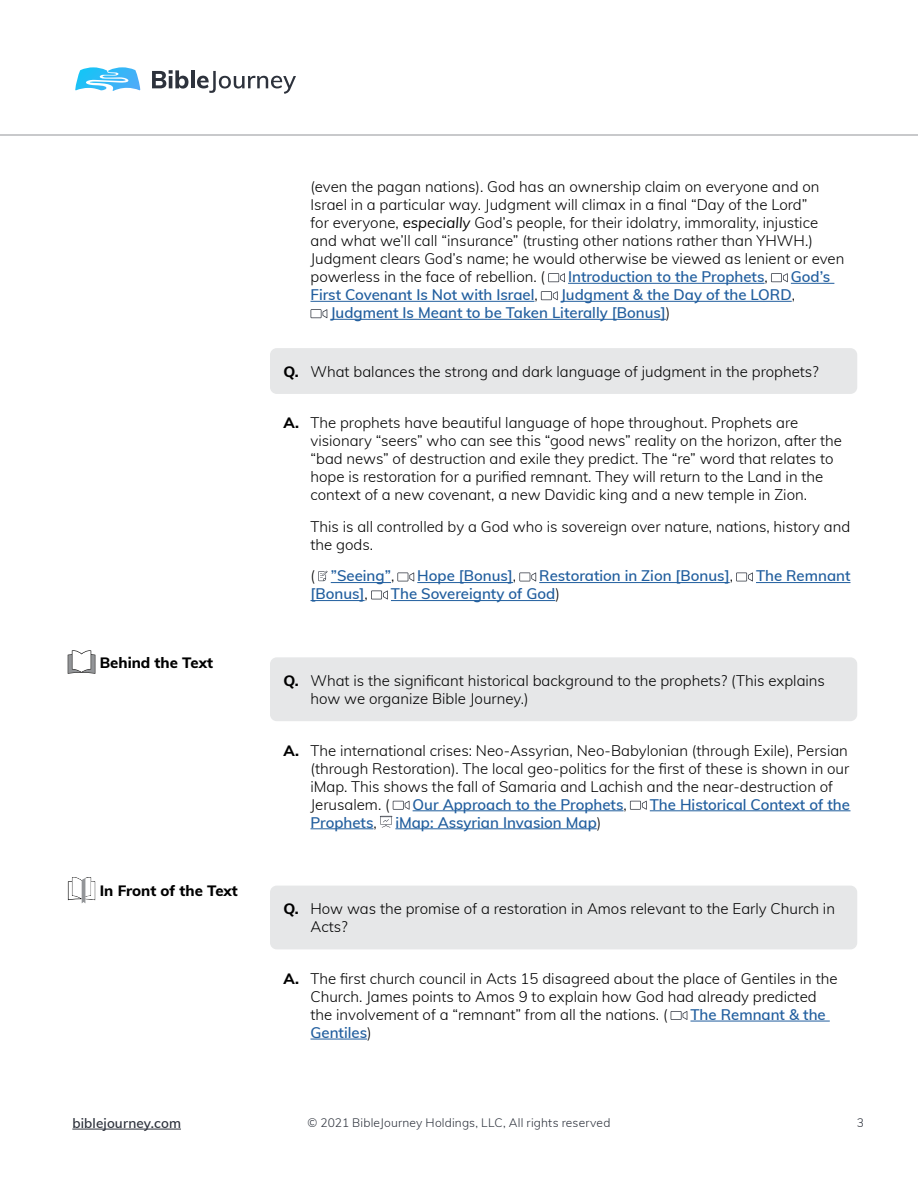
<style>
.page{position:relative;width:918px;height:1188px;background:#fff}
.page>*{position:absolute;margin:0;border:0;box-sizing:border-box;transform-origin:0 0}
.t1{font:300 15px/18px "Muli";color:#000}
.t2{font:600 15px/18px "Muli";color:#215e9e}
.t3{font:800 15px "Muli";color:#000}
.t4{font:600 13.5px "Muli";letter-spacing:.01em;color:#2d323c}
.t5{font:300 12px "Muli";letter-spacing:.015em;color:#2d323c}
.s1{font-weight:400;font-style:italic}
.s2{font-weight:300;color:#000}
.s3{font-weight:800}
</style>
<div class="page">
<svg style="left:0;top:70px;width:918px;height:65px"></svg>
<svg style="left:152px;top:70px;width:37px;height:19px"></svg>
<hr style="left:191px;top:70px;width:4px;height:18px;background:#2d323c">
<svg style="left:197px;top:71px;width:99px;height:23px"></svg>
<svg style="left:75px;top:67px;width:65px;height:24px"></svg>
<hr style="left:72px;top:1129px;width:109px;height:1px;background:#2d323c">
<hr style="left:568px;top:283px;width:197px;height:1px;background:#215e9e">
<hr style="left:791px;top:283px;width:43px;height:1px;background:#215e9e">
<hr style="left:310px;top:301px;width:224px;height:1px;background:#215e9e">
<hr style="left:561px;top:301px;width:231px;height:1px;background:#215e9e">
<hr style="left:330px;top:319px;width:336px;height:1px;background:#215e9e">
<div style="left:270px;top:348px;width:587px;height:46px;background:#e6e7e8;border-radius:7px"></div>
<hr style="left:331px;top:582px;width:60px;height:1px;background:#215e9e">
<hr style="left:417px;top:582px;width:96px;height:1px;background:#215e9e">
<hr style="left:539px;top:582px;width:191px;height:1px;background:#215e9e">
<hr style="left:756px;top:582px;width:95px;height:1px;background:#215e9e">
<hr style="left:310px;top:600px;width:55px;height:1px;background:#215e9e">
<hr style="left:391px;top:600px;width:164px;height:1px;background:#215e9e">
<div style="left:270px;top:657px;width:587px;height:64px;background:#e6e7e8;border-radius:7px"></div>
<hr style="left:413px;top:810px;width:211px;height:1px;background:#215e9e">
<hr style="left:650px;top:810px;width:201px;height:1px;background:#215e9e">
<hr style="left:310px;top:828px;width:63px;height:1px;background:#215e9e">
<hr style="left:395px;top:828px;width:202px;height:1px;background:#215e9e">
<div style="left:270px;top:886px;width:587px;height:63px;background:#e6e7e8;border-radius:7px"></div>
<hr style="left:690px;top:1021px;width:140px;height:1px;background:#215e9e">
<hr style="left:310px;top:1039px;width:57px;height:1px;background:#215e9e">
<svg style="left:548px;top:273px;width:17px;height:9px"></svg>
<svg style="left:771px;top:273px;width:17px;height:9px"></svg>
<svg style="left:541px;top:291px;width:17px;height:9px"></svg>
<svg style="left:311px;top:309px;width:16px;height:9px"></svg>
<svg style="left:318px;top:571px;width:10px;height:10px"></svg>
<svg style="left:397px;top:572px;width:17px;height:9px"></svg>
<svg style="left:519px;top:572px;width:17px;height:9px"></svg>
<svg style="left:736px;top:572px;width:17px;height:9px"></svg>
<svg style="left:371px;top:590px;width:17px;height:9px"></svg>
<svg style="left:68px;top:650px;width:27px;height:24px"></svg>
<svg style="left:393px;top:801px;width:17px;height:9px"></svg>
<svg style="left:630px;top:801px;width:17px;height:9px"></svg>
<svg style="left:380px;top:816px;width:12px;height:12px"></svg>
<svg style="left:68px;top:877px;width:27px;height:26px"></svg>
<svg style="left:671px;top:1011px;width:16px;height:9px"></svg>
<p class="t1" style="left:310px;top:177px;width:535px">(even the pagan nations). God has an ownership claim on everyone and on Israel in a particular way. Judgment will climax in a final “Day of the Lord”<br>for everyone, <span class="s1">especially</span> God’s people, for their idolatry, immorality, injustice and what we’ll call “insurance” (trusting other nations rather than YHWH.)<br>Judgment clears God’s name; he would otherwise be viewed as lenient or even powerless in the face of rebellion. (</p>
<p class="t2" style="left:568px;top:267px;width:201px">Introduction to the Prophets<span class="s2">,</span></p>
<p class="t2" style="left:791px;top:267px;width:41px">God’s</p>
<p class="t2" style="left:330px;top:285px;width:466px;text-indent:230px">Judgment &amp; the Day of the LORD<span class="s2">,<br></span>Judgment Is Meant to be Taken Literally [Bonus]<span class="s2">)</span></p>
<p class="t2" style="left:311px;top:285px;width:229px">First Covenant Is Not with Israel<span class="s2">,</span></p>
<p class="t3" style="left:100px;top:652px;width:115px">Behind the Text</p>
<p class="t3" style="left:100px;top:880px;width:140px">In Front of the Text</p>
<p class="t1" style="left:284px;top:362px;width:537px"><span class="s3">Q.</span> What balances the strong and dark language of judgment in the prophets?</p>
<p class="t1" style="left:311px;top:413px;width:533px;text-indent:-27px"><span class="s3">A.</span> The prophets have beautiful language of hope throughout. Prophets are visionary “seers” who can see this “good news” reality on the horizon, after the “bad news” of destruction and exile they predict. The “re” word that relates to hope is restoration for a purified remnant. They will return to the Land in the context of a new covenant, a new Davidic king and a new temple in Zion.</p>
<p class="t1" style="left:311px;top:517px;width:541px">This is all controlled by a God who is sovereign over nature, nations, history and the gods.</p>
<p class="t2" style="left:311px;top:566px;width:85px"><span class="s2">(</span> ”Seeing”<span class="s2">,</span></p>
<p class="t2" style="left:417px;top:566px;width:100px">Hope [Bonus]<span class="s2">,</span></p>
<p class="t2" style="left:539px;top:566px;width:195px">Restoration in Zion [Bonus]<span class="s2">,</span></p>
<p class="t2" style="left:756px;top:566px;width:96px">The Remnant</p>
<p class="t2" style="left:310px;top:584px;width:59px">[Bonus]<span class="s2">,</span></p>
<p class="t2" style="left:391px;top:584px;width:170px">The Sovereignty of God<span class="s2">)</span></p>
<p class="t1" style="left:310px;top:671px;width:516px;text-indent:-27px"><span class="s3">Q.</span> What is the significant historical background to the prophets? (This explains how we organize Bible Journey.)</p>
<p class="t1" style="left:310px;top:741px;width:540px;text-indent:-27px"><span class="s3">A.</span> The international crises: Neo-Assyrian, Neo-Babylonian (through Exile), Persian (through Restoration). The local geo-politics for the first of these is shown in our iMap. This shows the fall of Samaria and Lachish and the near-destruction of Jerusalem. (</p>
<p class="t2" style="left:413px;top:795px;width:216px">Our Approach to the Prophets<span class="s2">,</span></p>
<p class="t2" style="left:650px;top:795px;width:202px">The Historical Context of the</p>
<p class="t2" style="left:311px;top:813px;width:292px">Prophets<span class="s2">,</span> iMap: Assyrian Invasion Map<span class="s2">)</span></p>
<p class="t1" style="left:311px;top:899px;width:526px;text-indent:-27px"><span class="s3">Q.</span> How was the promise of a restoration in Amos relevant to the Early Church in<br>Acts?</p>
<p class="t1" style="left:311px;top:969px;width:529px;text-indent:-27px"><span class="s3">A.</span> The first church council in Acts 15 disagreed about the place of Gentiles in the<br>Church. James points to Amos 9 to explain how God had already predicted the involvement of a “remnant” from all the nations. (</p>
<p class="t2" style="left:690px;top:1005px;width:137px">The Remnant &amp; the</p>
<p class="t2" style="left:310px;top:1023px;width:63px">Gentiles<span class="s2">)</span></p>
<p class="t4" style="left:72px;top:1113px;width:110px">biblejourney.com</p>
<p class="t5" style="left:308px;top:1114px;width:304px">© 2021 BibleJourney Holdings, LLC, All rights reserved</p>
<p class="t5" style="left:857px;top:1114px;width:9px">3</p>
</div>
